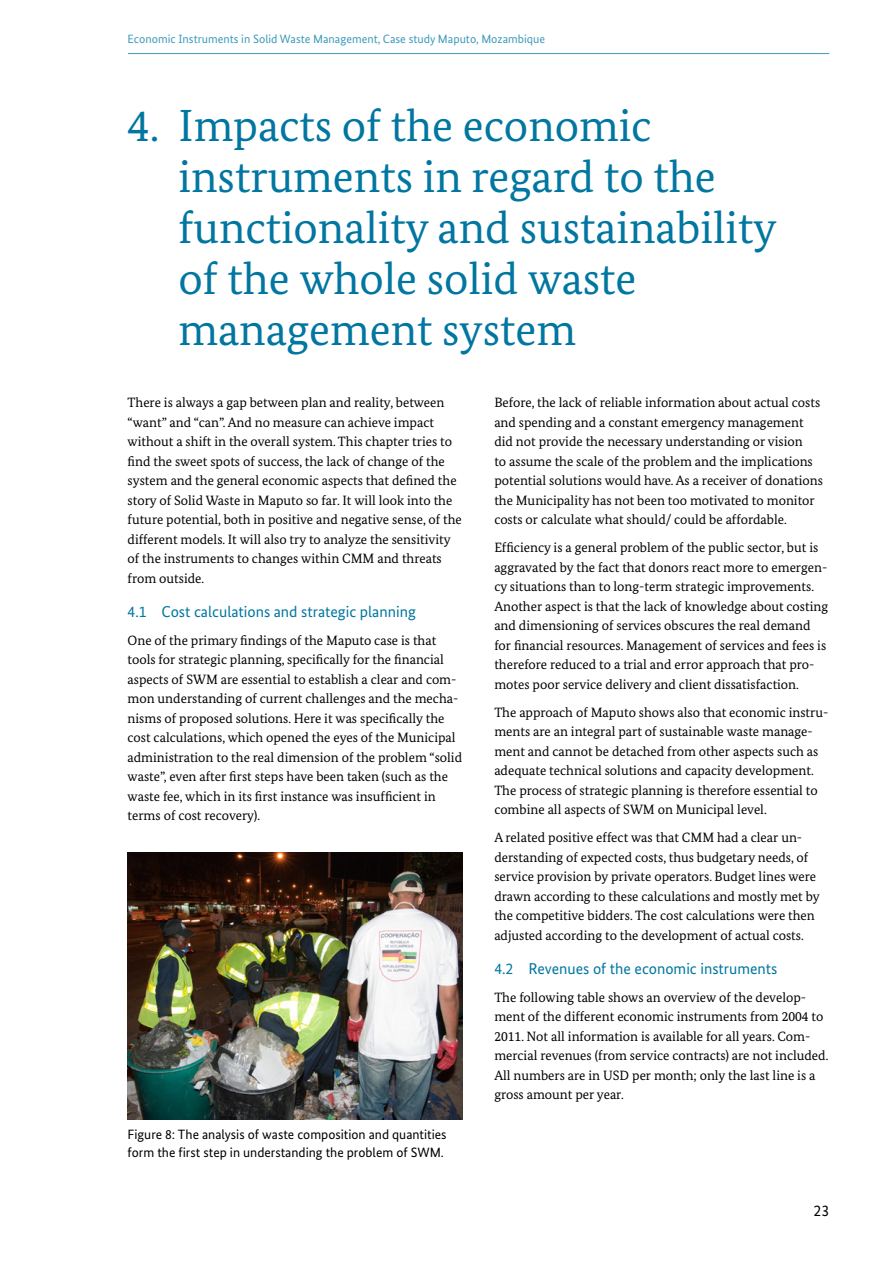
<style>
.page{position:relative;width:893px;height:1263px;background:#fff}
.page>*{position:absolute;margin:0;border:0;box-sizing:border-box;transform-origin:0 0}
.t1{font:45px/51px "Bundes Serif";color:#0076a0}
.t2{font:15.75px "Bundes Sans";color:#0076a0}
.t3{font:15.75px "Bundes Sans";color:#000}
.t4{font:13.5px/19.5px "Bundes Serif";color:#000}
.t5{font:13.5px/18px "Bundes Sans";color:#000}
.t6{font:12px "Bundes Sans";color:#3e9bbc}
</style>
<div class="page">
<hr style="left:0;top:53px;width:829px;height:1px;background:#3e9bbc">
<div style="left:0;top:18px;width:127px;height:40px;background:#fff"></div>
<img style="left:128px;top:852px;width:334px;height:268px">
<p class="t6" style="left:128px;top:32px;width:419px">Economic Instruments in Solid Waste Management, Case study Maputo, Mozambique</p>
<h1 class="t1" style="left:179px;top:100px;width:600px;text-indent:-51px">4. Impacts of the economic instruments in regard to the functionality and sustainability of the whole solid waste management system</h1>
<p class="t4" style="left:128px;top:393px;width:336px">There is always a gap between plan and reality, between “want” and “can”. And no measure can achieve impact without a shift in the overall system. This chapter tries to find the sweet spots of success, the lack of change of the system and the general economic aspects that defined the story of Solid Waste in Maputo so far. It will look into the future potential, both in positive and negative sense, of the different models. It will also try to analyze the sensitivity of the instruments to changes within CMM and threats from outside.</p>
<p class="t2" style="left:128px;top:601px;width:290px">4.1 Cost calculations and strategic planning</p>
<p class="t4" style="left:128px;top:630px;width:336px">One of the primary findings of the Maputo case is that tools for strategic planning, specifically for the financial aspects of SWM are essential to establish a clear and com&shy;mon understanding of current challenges and the mecha&shy;nisms of proposed solutions. Here it was specifically the cost calculations, which opened the eyes of the Municipal administration to the real dimension of the problem “solid waste”, even after first steps have been taken (such as the waste fee, which in its first instance was insufficient in terms of cost recovery).</p>
<p class="t5" style="left:128px;top:1125px;width:321px">Figure 8: The analysis of waste composition and quantities form the first step in understanding the problem of SWM.</p>
<p class="t4" style="left:494px;top:393px;width:330px">Before, the lack of reliable information about actual costs and spending and a constant emergency management did not provide the necessary understanding or vision<br>to assume the scale of the problem and the implications potential solutions would have. As a receiver of donations the Municipality has not been too motivated to monitor costs or calculate what should/ could be affordable.</p>
<p class="t4" style="left:494px;top:538px;width:335px">Efficiency is a general problem of the public sector, but is aggravated by the fact that donors react more to emergen&shy;cy situations than to long-term strategic improvements.<br>Another aspect is that the lack of knowledge about costing and dimensioning of services obscures the real demand for financial resources. Management of services and fees is therefore reduced to a trial and error approach that pro&shy;motes poor service delivery and client dissatisfaction.</p>
<p class="t4" style="left:494px;top:702px;width:335px">The approach of Maputo shows also that economic instru&shy;ments are an integral part of sustainable waste manage&shy;ment and cannot be detached from other aspects such as adequate technical solutions and capacity development.<br>The process of strategic planning is therefore essential to combine all aspects of SWM on Municipal level.</p>
<p class="t4" style="left:494px;top:828px;width:327px">A related positive effect was that CMM had a clear un&shy;derstanding of expected costs, thus budgetary needs, of service provision by private operators. Budget lines were drawn according to these calculations and mostly met by the competitive bidders. The cost calculations were then adjusted according to the development of actual costs.</p>
<p class="t2" style="left:494px;top:958px;width:285px">4.2 Revenues of the economic instruments</p>
<p class="t4" style="left:494px;top:987px;width:336px">The following table shows an overview of the develop&shy;ment of the different economic instruments from 2004 to 2011. Not all information is available for all years. Com&shy;mercial revenues (from service contracts) are not included.<br>All numbers are in USD per month; only the last line is a gross amount per year.</p>
<p class="t3" style="left:813px;top:1201px;width:17px">23</p>
</div>
